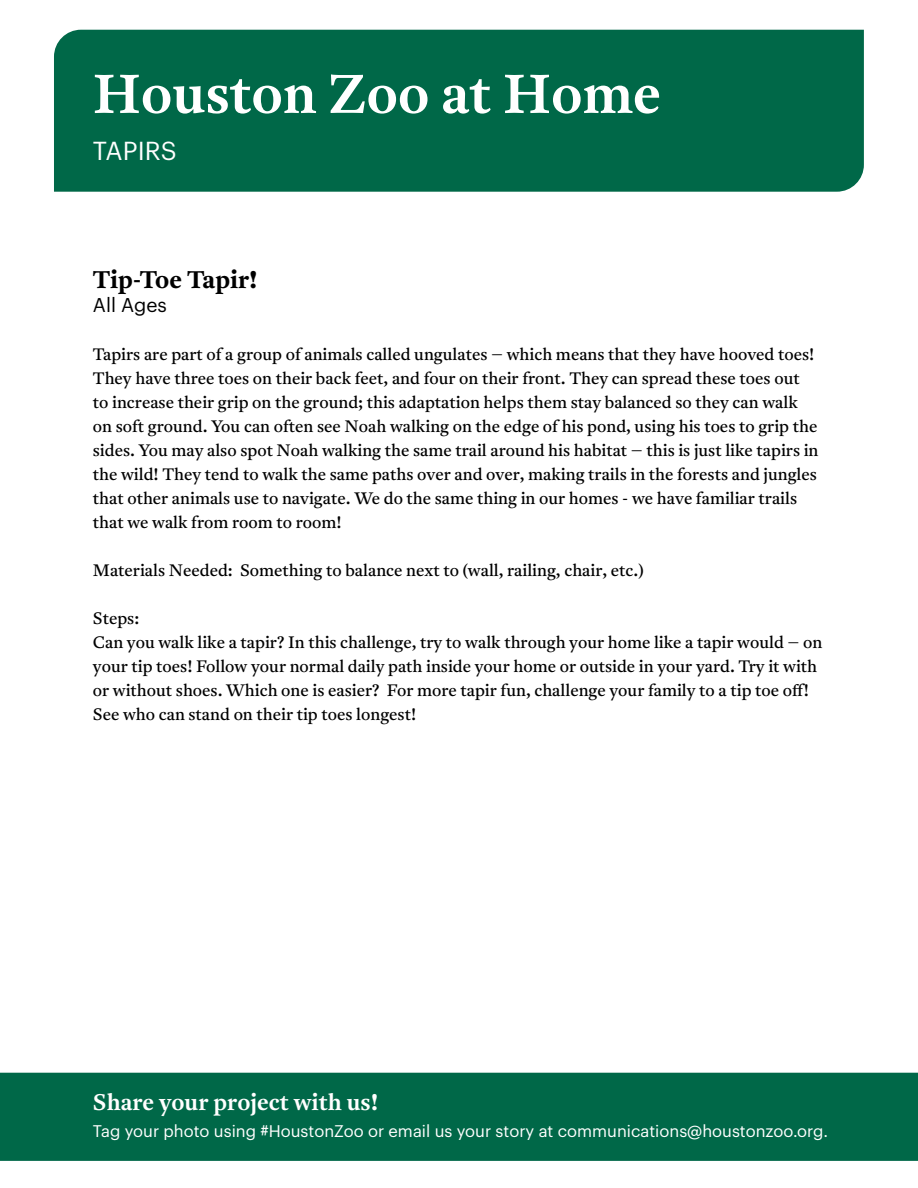
<style>
.page{position:relative;width:918px;height:1188px;background:#fff}
.page>*{position:absolute;margin:0;border:0;box-sizing:border-box;transform-origin:0 0}
.t1{font:600 54px "Antwerp";color:#fff}
.t2{font:25.5px "Graphik";letter-spacing:.005em;color:#fff}
.t3{font:700 24px "Antwerp";letter-spacing:-.005em;color:#000}
.t4{font:600 22.5px "Antwerp";color:#fff}
.t5{font:19.5px "Graphik";color:#000}
.t6{font:16.5px/24px "Antwerp";color:#000}
.t7{font:16.5px "Graphik";color:#fff}
</style>
<div class="page">
<div style="left:0;top:1073px;width:918px;height:88px;background:#006848"></div>
<div style="left:54px;top:30px;width:810px;height:162px;background:#006848"></div>
<h1 class="t1" style="left:93px;top:58px;width:570px">Houston Zoo at Home</h1>
<h2 class="t2" style="left:93px;top:132px;width:85px">TAPIRS</h2>
<h3 class="t3" style="left:93px;top:263px;width:166px">Tip-Toe Tapir!</h3>
<p class="t5" style="left:93px;top:290px;width:76px">All Ages</p>
<p class="t6" style="left:93px;top:342px;width:727px">Tapirs are part of a group of animals called ungulates – which means that they have hooved toes!<br>They have three toes on their back feet, and four on their front. They can spread these toes out to increase their grip on the ground; this adaptation helps them stay balanced so they can walk on soft ground. You can often see Noah walking on the edge of his pond, using his toes to grip the sides. You may also spot Noah walking the same trail around his habitat – this is just like tapirs in the wild! They tend to walk the same paths over and over, making trails in the forests and jungles that other animals use to navigate. We do the same thing in our homes - we have familiar trails that we walk from room to room!</p>
<p class="t6" style="left:93px;top:558px;width:552px">Materials Needed: Something to balance next to (wall, railing, chair, etc.)</p>
<p class="t6" style="left:93px;top:606px;width:731px">Steps:<br>Can you walk like a tapir? In this challenge, try to walk through your home like a tapir would – on your tip toes! Follow your normal daily path inside your home or outside in your yard. Try it with or without shoes. Which one is easier? For more tapir fun, challenge your family to a tip toe off!<br>See who can stand on their tip toes longest!</p>
<h3 class="t4" style="left:93px;top:1087px;width:287px">Share your project with us!</h3>
<p class="t7" style="left:93px;top:1119px;width:737px">Tag your photo using #HoustonZoo or email us your story at communications@houstonzoo.org.</p>
</div>
